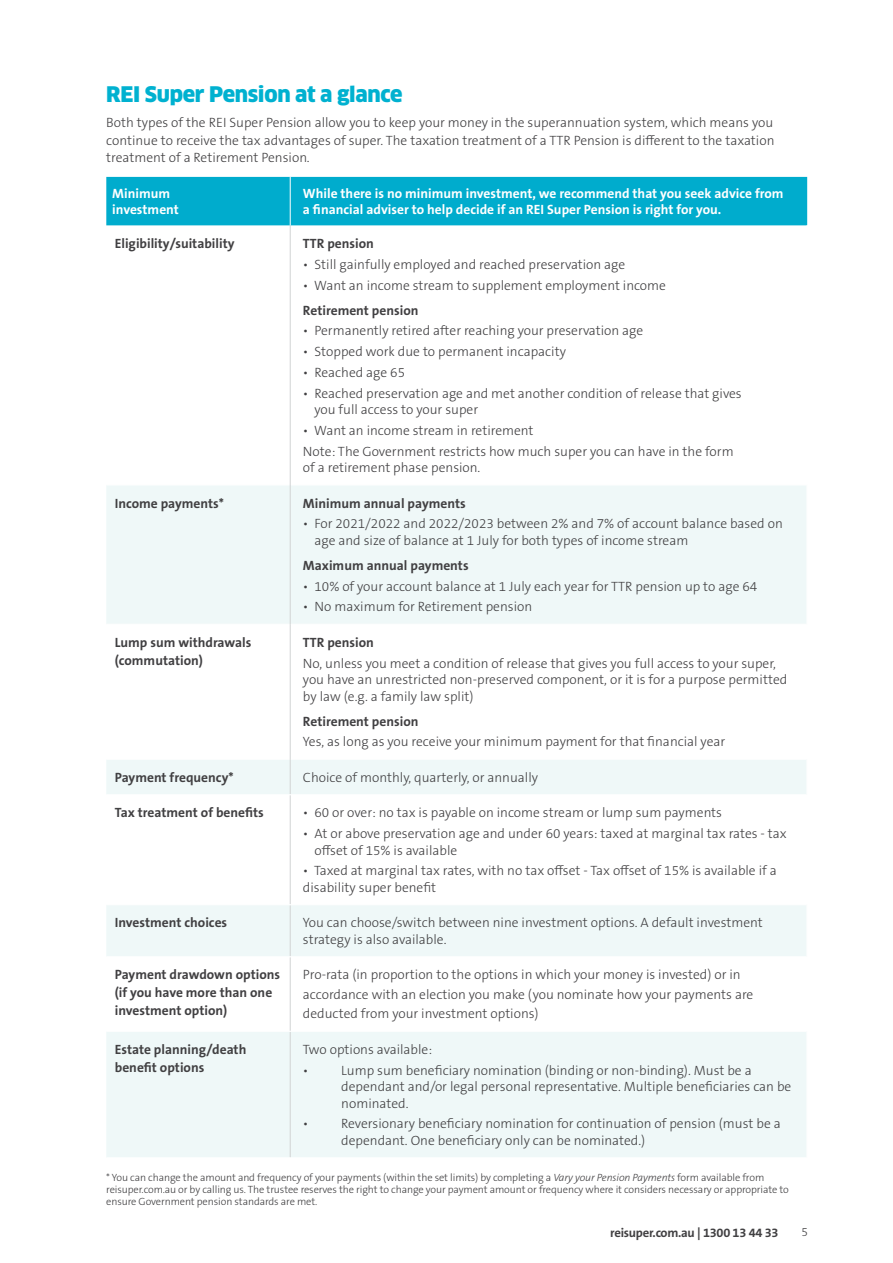
<style>
.page{position:relative;width:893px;height:1263px;background:#fff}
.page>*{position:absolute;margin:0;border:0;box-sizing:border-box;transform-origin:0 0}
.t1{font:900 21px "Clan OT";letter-spacing:-.015em;color:#00b1d0}
.t2{font:300 13.5px/16.5px "The Sans B W3";color:#414042}
.t3{font:700 13.5px/18px "The Sans B W7";color:#414042}
.t4{font:700 13.5px/16.5px "The Sans B W7";color:#fff}
.t5{font:700 12.75px "The Sans B W7";letter-spacing:-.02em;color:#414042}
.t6{font:300 12px "The Sans B W3";color:#414042}
.t7{font:300 10.5px/12px "The Sans B W3";letter-spacing:-.01em;color:#414042}
.s1{font-style:italic}
</style>
<div class="page">
<div style="left:106px;top:177px;width:701px;height:48px;background:#00accd"></div>
<svg style="left:106px;top:486px;width:700px;height:671px"></svg>
<div style="left:106px;top:905px;width:700px;height:51px;background:#eff8f8"></div>
<hr style="left:290px;top:177px;width:1px;height:48px;background:#fff">
<hr style="left:106px;top:624px;width:184px;height:1px;background:#fff">
<hr style="left:291px;top:624px;width:515px;height:1px;background:#fff">
<hr style="left:106px;top:759px;width:184px;height:1px;background:#fff">
<hr style="left:291px;top:759px;width:515px;height:1px;background:#fff">
<hr style="left:290px;top:225px;width:1px;height:260px;background:#d1d3d4">
<hr style="left:290px;top:485px;width:1px;height:139px;background:#d1d3d4">
<hr style="left:290px;top:624px;width:1px;height:135px;background:#d1d3d4">
<hr style="left:290px;top:759px;width:1px;height:35px;background:#d1d3d4">
<hr style="left:290px;top:795px;width:1px;height:109px;background:#d1d3d4">
<hr style="left:290px;top:905px;width:1px;height:51px;background:#d1d3d4">
<hr style="left:290px;top:957px;width:1px;height:74px;background:#d1d3d4">
<hr style="left:290px;top:1032px;width:1px;height:125px;background:#d1d3d4">
<hr style="left:106px;top:794px;width:184px;height:1px;background:#fff">
<hr style="left:106px;top:904px;width:184px;height:1px;background:#fff">
<hr style="left:290px;top:794px;width:516px;height:1px;background:#fff">
<hr style="left:290px;top:904px;width:516px;height:1px;background:#fff">
<hr style="left:106px;top:956px;width:184px;height:1px;background:#fff">
<hr style="left:290px;top:956px;width:516px;height:1px;background:#fff">
<hr style="left:106px;top:1031px;width:184px;height:1px;background:#fff">
<hr style="left:290px;top:1031px;width:516px;height:1px;background:#fff">
<h1 class="t1" style="left:106px;top:81px;width:298px">REI Super Pension at a glance</h1>
<p class="t2" style="left:106px;top:114px;width:670px;line-height:17.2px;text-align:justify">Both types of the REI Super Pension allow you to keep your money in the superannuation system, which means you continue to receive the tax advantages of super. The taxation treatment of a TTR Pension is different to the taxation treatment of a Retirement Pension.</p>
<p class="t4" style="left:112px;top:185px;width:68px">Minimum investment</p>
<p class="t4" style="left:303px;top:185px;width:482px">While there is no minimum investment, we recommend that you seek advice from a financial adviser to help decide if an REI Super Pension is right for you.</p>
<p class="t3" style="left:115px;top:235px;width:121px">Eligibility/suitability</p>
<p class="t3" style="left:303px;top:235px;width:72px">TTR pension</p>
<p class="t2" style="left:303px;top:256px;width:324px">• Still gainfully employed and reached preservation age</p>
<p class="t2" style="left:303px;top:277px;width:365px">• Want an income stream to supplement employment income</p>
<p class="t3" style="left:303px;top:301px;width:117px">Retirement pension</p>
<p class="t2" style="left:303px;top:323px;width:342px">• Permanently retired after reaching your preservation age</p>
<p class="t2" style="left:303px;top:343px;width:264px">• Stopped work due to permanent incapacity</p>
<p class="t2" style="left:303px;top:364px;width:104px">• Reached age 65</p>
<p class="t2" style="left:314px;top:385px;width:429px;text-indent:-12px">• Reached preservation age and met another condition of release that gives you full access to your super</p>
<p class="t2" style="left:303px;top:420px;width:432px;line-height:20.7px">• Want an income stream in retirement<br>Note: The Government restricts how much super you can have in the form</p>
<p class="t2" style="left:303px;top:459px;width:179px">of a retirement phase pension.</p>
<p class="t3" style="left:115px;top:494px;width:111px">Income payments*</p>
<p class="t3" style="left:303px;top:494px;width:164px">Minimum annual payments</p>
<p class="t2" style="left:314px;top:516px;width:470px;text-indent:-12px">• For 2021/2022 and 2022/2023 between 2% and 7% of account balance based on age and size of balance at 1 July for both types of income stream</p>
<p class="t3" style="left:303px;top:556px;width:167px">Maximum annual payments</p>
<p class="t2" style="left:303px;top:578px;width:456px">• 10% of your account balance at 1 July each year for TTR pension up to age 64</p>
<p class="t2" style="left:303px;top:599px;width:231px">• No maximum for Retirement pension</p>
<p class="t3" style="left:115px;top:633px;width:138px">Lump sum withdrawals (commutation)</p>
<p class="t3" style="left:303px;top:633px;width:72px">TTR pension</p>
<p class="t2" style="left:303px;top:655px;width:486px">No, unless you meet a condition of release that gives you full access to your super, you have an unrestricted non-preserved component, or it is for a purpose permitted by law (e.g. a family law split)</p>
<p class="t3" style="left:303px;top:712px;width:117px">Retirement pension</p>
<p class="t2" style="left:303px;top:734px;width:424px">Yes, as long as you receive your minimum payment for that financial year</p>
<p class="t3" style="left:115px;top:768px;width:120px">Payment frequency*</p>
<p class="t2" style="left:303px;top:769px;width:237px">Choice of monthly, quarterly, or annually</p>
<p class="t3" style="left:115px;top:804px;width:151px">Tax treatment of benefits</p>
<p class="t2" style="left:303px;top:805px;width:421px">• 60 or over: no tax is payable on income stream or lump sum payments</p>
<p class="t2" style="left:314px;top:825px;width:474px;text-indent:-12px">• At or above preservation age and under 60 years: taxed at marginal tax rates - tax offset of 15% is available</p>
<p class="t2" style="left:303px;top:863px;width:475px">• Taxed at marginal tax rates, with no tax offset - Tax offset of 15% is available if a disability super benefit</p>
<p class="t3" style="left:115px;top:914px;width:114px">Investment choices</p>
<p class="t2" style="left:303px;top:915px;width:461px">You can choose/switch between nine investment options. A default investment strategy is also available.</p>
<p class="t3" style="left:115px;top:966px;width:167px">Payment drawdown options (if you have more than one investment option)</p>
<p class="t2" style="left:303px;top:965px;width:452px;line-height:19.5px">Pro-rata (in proportion to the options in which your money is invested) or in accordance with an election you make (you nominate how your payments are deducted from your investment options)</p>
<p class="t3" style="left:115px;top:1040px;width:133px">Estate planning/death benefit options</p>
<p class="t2" style="left:303px;top:1039px;width:131px;line-height:20.7px">Two options available: •</p>
<p class="t2" style="left:341px;top:1062px;width:452px">Lump sum beneficiary nomination (binding or non-binding). Must be a dependant and/or legal personal representative. Multiple beneficiaries can be nominated.</p>
<p class="t2" style="left:303px;top:1116px;width:7px">•</p>
<p class="t2" style="left:341px;top:1116px;width:441px">Reversionary beneficiary nomination for continuation of pension (must be a dependant. One beneficiary only can be nominated.)</p>
<p class="t7" style="left:106px;top:1172px;width:684px">* You can change the amount and frequency of your payments (within the set limits) by completing a <span class="s1">Vary your Pension Payments</span> form available from reisuper.com.au or by calling us. The trustee reserves the right to change your payment amount or frequency where it considers necessary or appropriate to ensure Government pension standards are met.</p>
<p class="t5" style="left:610px;top:1224px;width:170px">reisuper.com.au | 1300 13 44 33</p>
<p class="t6" style="left:801px;top:1224px;width:8px">5</p>
</div>
